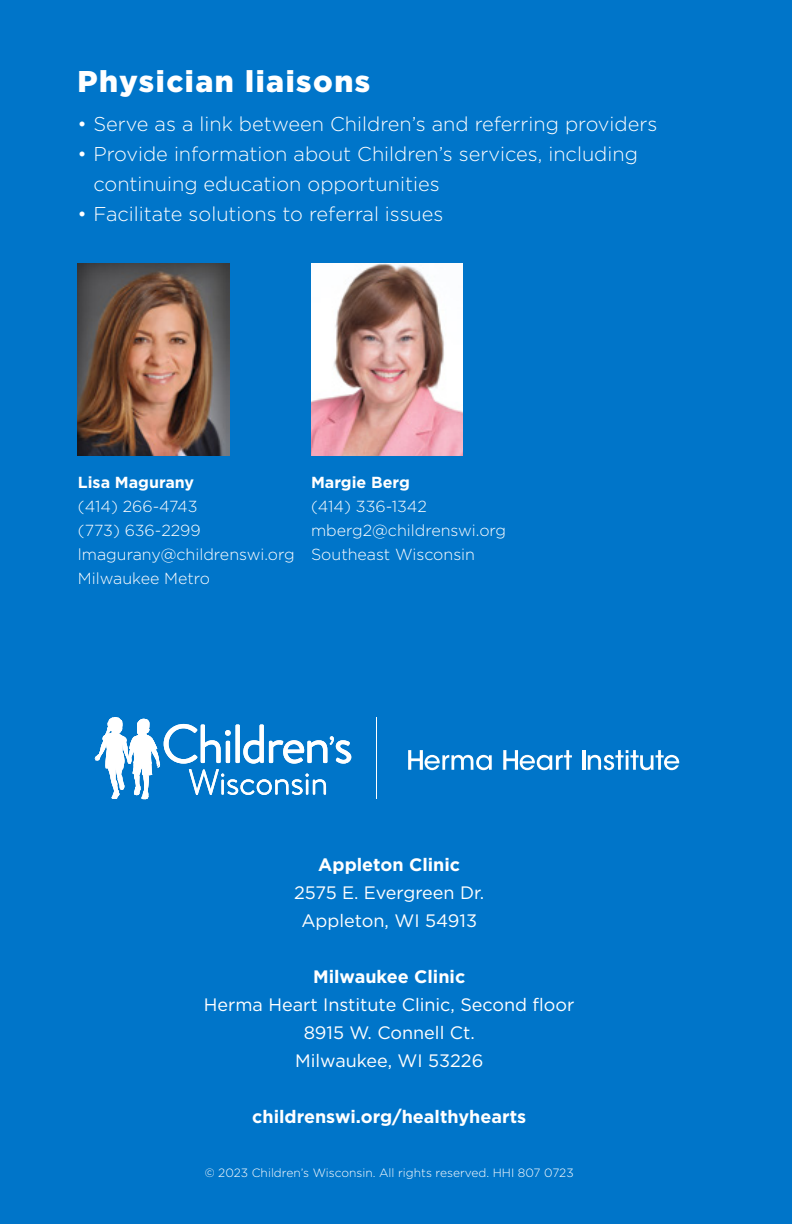
<style>
.page{position:relative;width:792px;height:1224px;background:#0075c9}
.page>*{position:absolute;margin:0;border:0;box-sizing:border-box;transform-origin:0 0}
.t1{font:900 30px "Gotham";letter-spacing:.05em;color:#fff}
.t2{font:300 20px/30px "Gotham";color:#fff}
.t3{font:18px/28px "Gotham";color:#fff;text-align:center}
.t4{font:700 18px "Gotham";color:#fff}
.t5{font:300 16px/24px "Gotham";color:#fff}
.t6{font:700 16px "Gotham";color:#fff}
.t7{font:300 12px "Gotham";color:#fff}
</style>
<div class="page">
<svg style="left:95px;top:717px;width:256px;height:82px"></svg>
<hr style="left:377px;top:717px;width:1px;height:82px;background:#fff">
<svg style="left:408px;top:750px;width:84px;height:20px"></svg>
<svg style="left:503px;top:750px;width:69px;height:20px"></svg>
<hr style="left:582px;top:750px;width:3px;height:20px;background:#fff">
<svg style="left:588px;top:750px;width:91px;height:20px"></svg>
<img style="left:77px;top:264px;width:152px;height:192px">
<img style="left:311px;top:264px;width:152px;height:192px">
<h1 class="t1" style="left:77px;top:61px;width:294px">Physician liaisons</h1>
<p class="t2" style="left:77px;top:108px;width:581px">• Serve as a link between Children’s and referring providers</p>
<p class="t2" style="left:93px;top:138px;width:546px;text-indent:-16px">• Provide information about Children’s services, including continuing education opportunities</p>
<p class="t2" style="left:77px;top:198px;width:368px">• Facilitate solutions to referral issues</p>
<p class="t6" style="left:78px;top:472px;width:118px">Lisa Magurany</p>
<p class="t5" style="left:78px;top:494px;width:218px">(414) 266-4743<br>(773) 636-2299 lmagurany@childrenswi.org<br>Milwaukee Metro</p>
<p class="t6" style="left:311px;top:472px;width:100px">Margie Berg</p>
<p class="t5" style="left:311px;top:494px;width:197px">(414) 336-1342 mberg2@childrenswi.org<br>Southeast Wisconsin</p>
<p class="t4" style="left:318px;top:852px;width:143px">Appleton Clinic</p>
<p class="t3" style="left:294px;top:878px;width:192px">2575 E. Evergreen Dr.<br>Appleton, WI 54913</p>
<p class="t4" style="left:313px;top:965px;width:154px">Milwaukee Clinic</p>
<p class="t3" style="left:204px;top:990px;width:372px">Herma Heart Institute Clinic, Second floor<br>8915 W. Connell Ct.<br>Milwaukee, WI 53226</p>
<p class="t4" style="left:252px;top:1105px;width:275px">childrenswi.org/healthyhearts</p>
<p class="t7" style="left:205px;top:1165px;width:370px">© 2023 Children’s Wisconsin. All rights reserved. HHI 807 0723</p>
</div>
